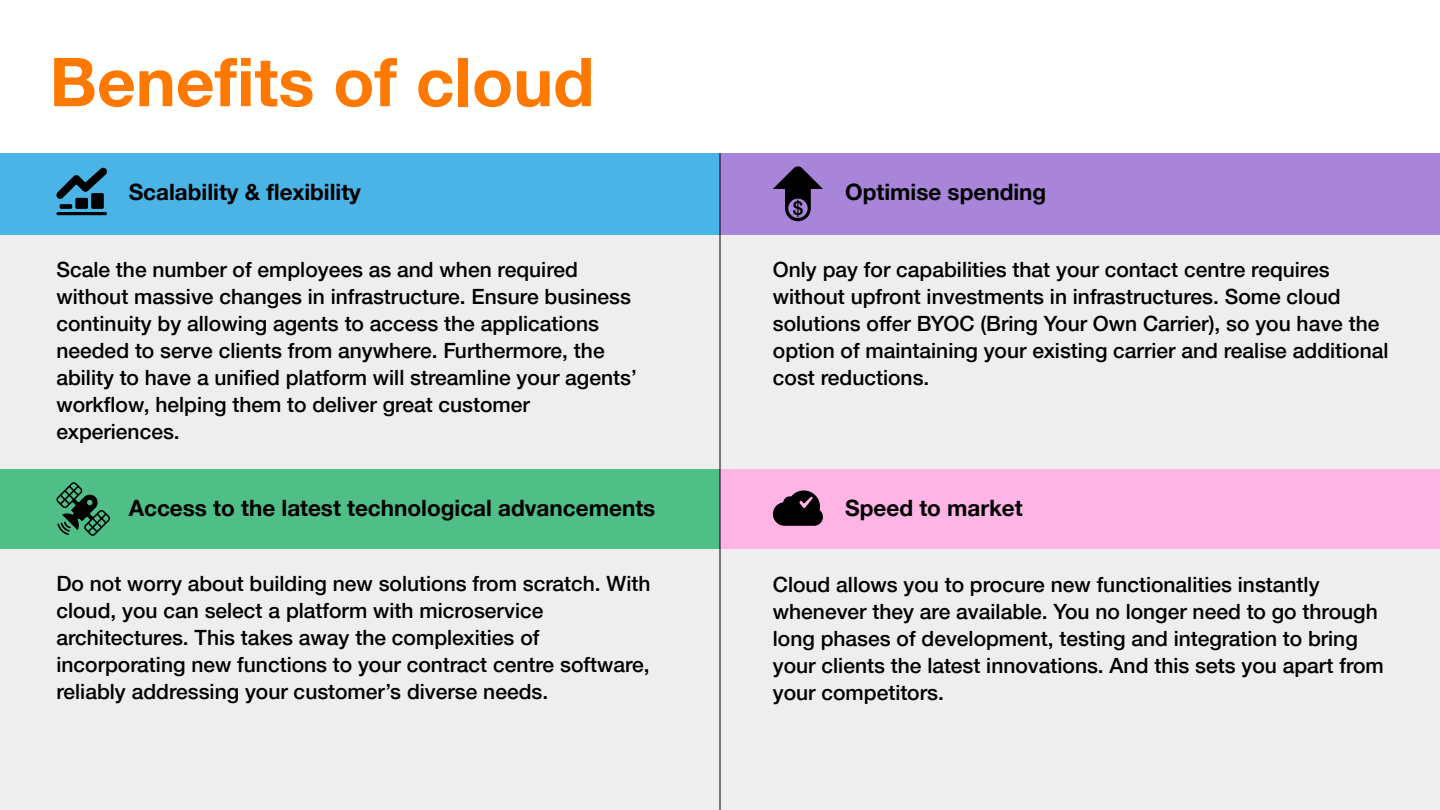
<style>
.page{position:relative;width:1440px;height:810px;background:#fff}
.page>*{position:absolute;margin:0;border:0;box-sizing:border-box;transform-origin:0 0}
.t1{font:700 67.5px "Helvetica Neue";color:#ff7900}
.t2{font:700 22.65px "Helvetica Neue";color:#000}
.t3{font:700 22.5px "Helvetica Neue";color:#000}
.t4{font:500 21px/27px "Helvetica Neue";color:#000}
</style>
<div class="page">
<div style="left:0;top:153px;width:1440px;height:657px;background:#eee"></div>
<div style="left:720px;top:470px;width:720px;height:79px;background:#ffb4e6"></div>
<div style="left:720px;top:153px;width:720px;height:82px;background:#a885d8"></div>
<div style="left:0;top:153px;width:720px;height:82px;background:#4bb4e6"></div>
<div style="left:0;top:470px;width:720px;height:79px;background:#50be87"></div>
<hr style="left:720px;top:153px;width:1px;height:657px;background:#000">
<svg style="left:56px;top:167px;width:51px;height:48px"></svg>
<svg style="left:773px;top:166px;width:50px;height:55px"></svg>
<svg style="left:56px;top:482px;width:54px;height:54px"></svg>
<svg style="left:773px;top:490px;width:50px;height:36px"></svg>
<h1 class="t1" style="left:50px;top:41px;width:546px">Benefits of cloud</h1>
<p class="t3" style="left:129px;top:178px;width:234px">Scalability &amp; flexibility</p>
<p class="t4" style="left:56px;top:256px;width:582px">Scale the number of employees as and when required without massive changes in infrastructure. Ensure business continuity by allowing agents to access the applications needed to serve clients from anywhere. Furthermore, the ability to have a unified platform will streamline your agents’ workflow, helping them to deliver great customer experiences.</p>
<p class="t3" style="left:129px;top:494px;width:528px">Access to the latest technological advancements</p>
<p class="t4" style="left:56px;top:570px;width:596px">Do not worry about building new solutions from scratch. With cloud, you can select a platform with microservice architectures. This takes away the complexities of incorporating new functions to your contract centre software, reliably addressing your customer’s diverse needs.</p>
<p class="t2" style="left:845px;top:178px;width:203px">Optimise spending</p>
<p class="t4" style="left:773px;top:256px;width:617px">Only pay for capabilities that your contact centre requires without upfront investments in infrastructures. Some cloud solutions offer BYOC (Bring Your Own Carrier), so you have the option of maintaining your existing carrier and realise additional cost reductions.</p>
<p class="t3" style="left:845px;top:494px;width:179px">Speed to market</p>
<p class="t4" style="left:773px;top:571px;width:612px">Cloud allows you to procure new functionalities instantly whenever they are available. You no longer need to go through long phases of development, testing and integration to bring your clients the latest innovations. And this sets you apart from your competitors.</p>
</div>
